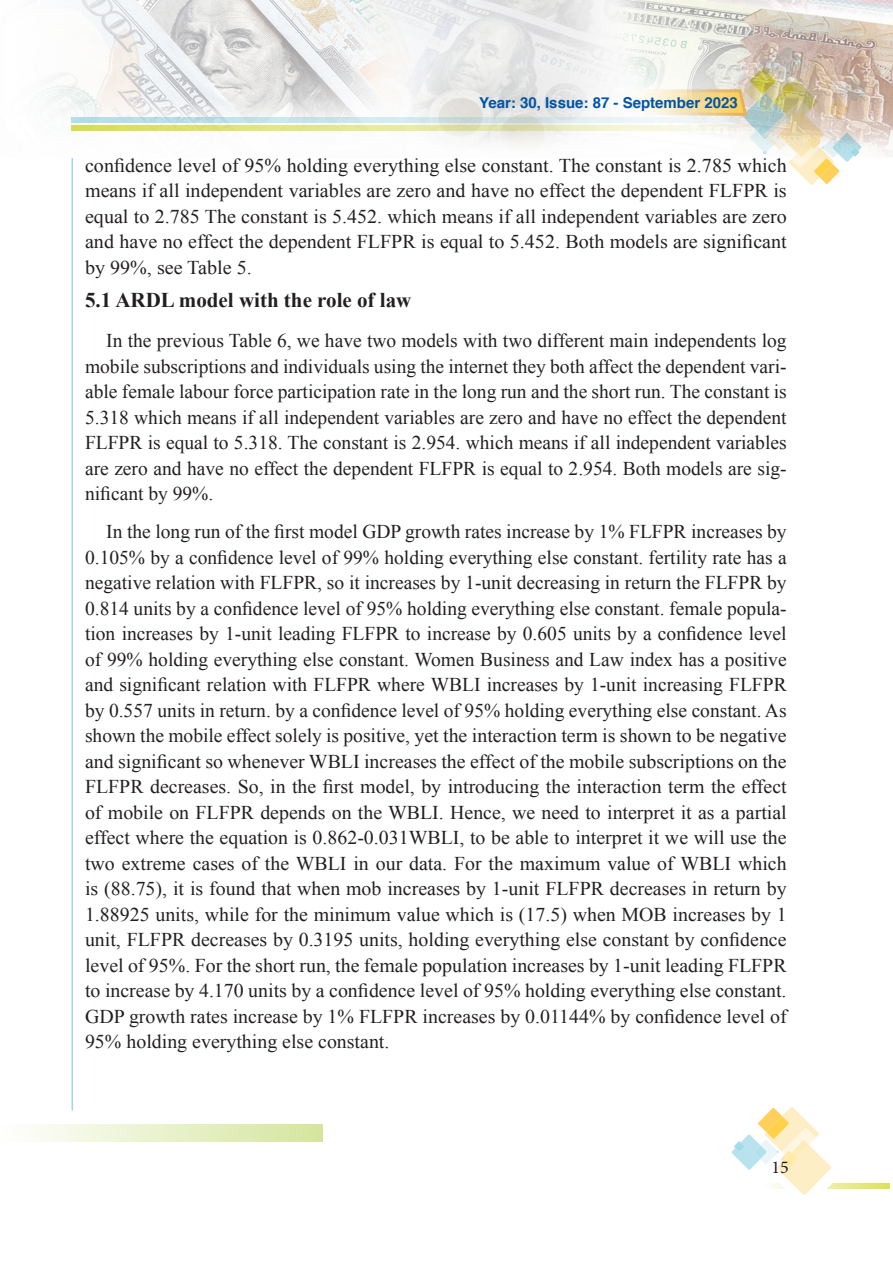
<style>
.page{position:relative;width:893px;height:1263px;background:#fff}
.page>*{position:absolute;margin:0;border:0;box-sizing:border-box;transform-origin:0 0}
.t1{font:700 21px "Times New Roman";color:#231f20}
.t2{font:19.5px/25.5px "Times New Roman";color:#231f20;text-align:justify}
.t3{font:18px "Minion Pro";color:#231f20}
.t4{font:700 15px "Helvetica";color:#0154a6}
</style>
<div class="page">
<div style="left:0;top:1125px;width:323px;height:17px;background:linear-gradient(to right,#fff,#d5e59d)"></div>
<hr style="left:72px;top:158px;width:1px;height:952px;background:#9cd9e6">
<svg style="left:846px;top:1183px;width:44px;height:5px"></svg>
<svg style="left:731px;top:1107px;width:115px;height:88px"></svg>
<img style="left:45px;top:0;width:848px;height:157px">
<svg style="left:623px;top:46px;width:243px;height:139px"></svg>
<p class="t4" style="left:479px;top:91px;width:260px">Year: 30, Issue: 87 - September 2023</p>
<p class="t2" style="left:85px;top:152px;width:703px">confidence level of 95% holding everything else constant. The constant is 2.785 which means if all independent variables are zero and have no effect the dependent FLFPR is equal to 2.785 The constant is 5.452. which means if all independent variables are zero and have no effect the dependent FLFPR is equal to 5.452. Both models are significant by 99%, see Table 5.</p>
<p class="t1" style="left:85px;top:285px;width:328px">5.1 ARDL model with the role of law</p>
<p class="t2" style="left:85px;top:327px;width:703px;text-indent:21px">In the previous Table 6, we have two models with two different main independents log mobile subscriptions and individuals using the internet they both affect the dependent vari&shy;able female labour force participation rate in the long run and the short run. The constant is 5.318 which means if all independent variables are zero and have no effect the dependent FLFPR is equal to 5.318. The constant is 2.954. which means if all independent variables are zero and have no effect the dependent FLFPR is equal to 2.954. Both models are sig&shy;nificant by 99%.</p>
<p class="t2" style="left:85px;top:519px;width:703px;text-indent:21px">In the long run of the first model GDP growth rates increase by 1% FLFPR increases by 0.105% by a confidence level of 99% holding everything else constant. fertility rate has a negative relation with FLFPR, so it increases by 1-unit decreasing in return the FLFPR by 0.814 units by a confidence level of 95% holding everything else constant. female popula&shy;tion increases by 1-unit leading FLFPR to increase by 0.605 units by a confidence level of 99% holding everything else constant. Women Business and Law index has a positive and significant relation with FLFPR where WBLI increases by 1-unit increasing FLFPR by 0.557 units in return. by a confidence level of 95% holding everything else constant. As shown the mobile effect solely is positive, yet the interaction term is shown to be negative and significant so whenever WBLI increases the effect of the mobile subscriptions on the FLFPR decreases. So, in the first model, by introducing the interaction term the effect of mobile on FLFPR depends on the WBLI. Hence, we need to interpret it as a partial effect where the equation is 0.862-0.031WBLI, to be able to interpret it we will use the two extreme cases of the WBLI in our data. For the maximum value of WBLI which is (88.75), it is found that when mob increases by 1-unit FLFPR decreases in return by 1.88925 units, while for the minimum value which is (17.5) when MOB increases by 1 unit, FLFPR decreases by 0.3195 units, holding everything else constant by confidence level of 95%. For the short run, the female population increases by 1-unit leading FLFPR to increase by 4.170 units by a confidence level of 95% holding everything else constant.<br>GDP growth rates increase by 1% FLFPR increases by 0.01144% by confidence level of 95% holding everything else constant.</p>
<p class="t3" style="left:772px;top:1155px;width:19px">15</p>
</div>
